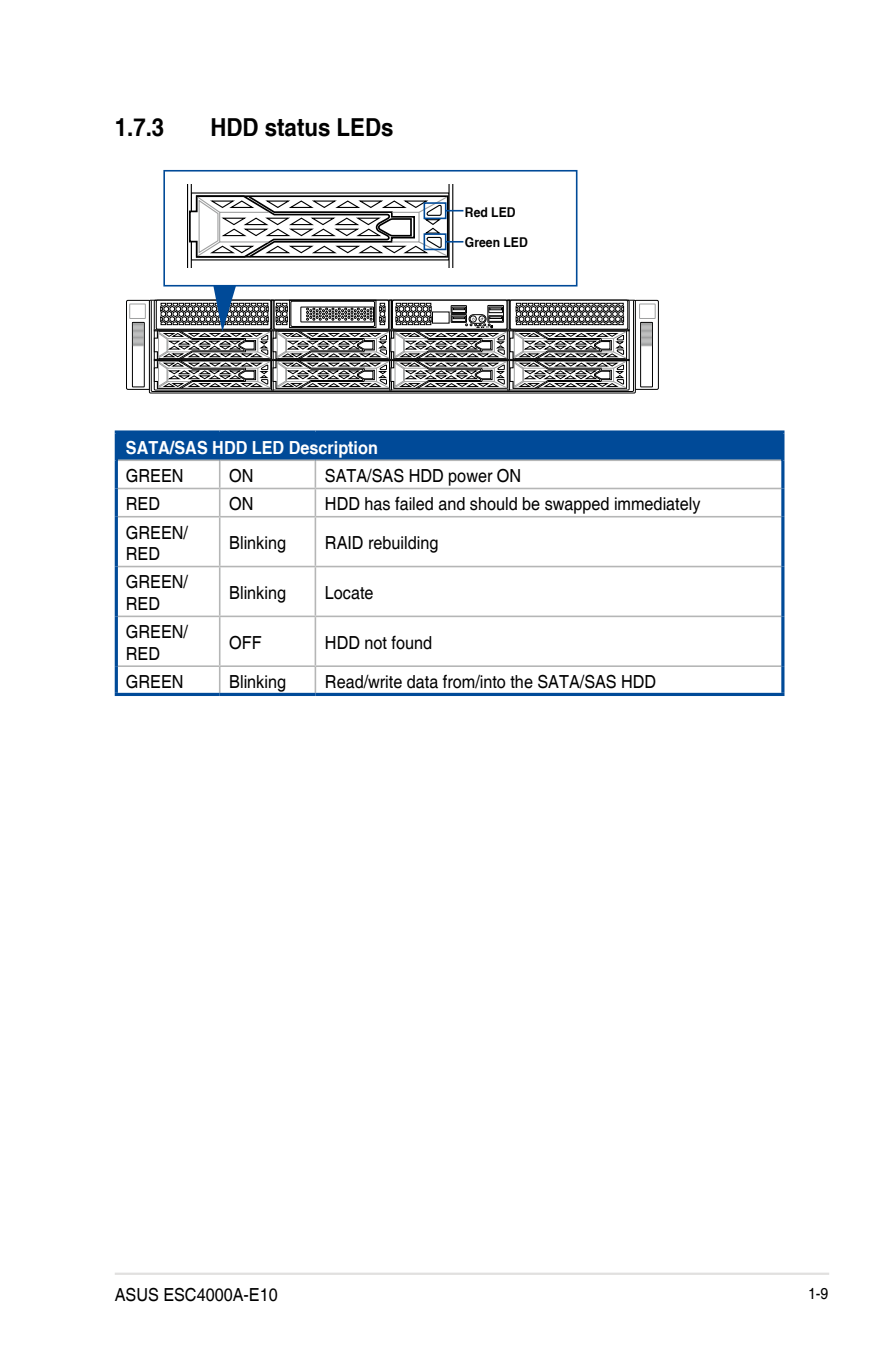
<style>
.page{position:relative;width:893px;height:1346px;background:#fff}
.page>*{position:absolute;margin:0;border:0;box-sizing:border-box;transform-origin:0 0}
.t1{font:700 24.75px "Helvetica cyr";color:#000;scale:.9 1}
.t2{font:18px/21.6px "Helvetica";color:#000;scale:.9 1}
.t3{font:700 18px "Helvetica cyr";color:#fff;scale:.9 1}
.t4{font:15.75px "Helvetica";color:#000;scale:.9 1}
.t5{font:700 13.5px "Helvetica cyr";color:#000;scale:.9 1}
</style>
<div class="page">
<hr style="left:115px;top:1272px;width:714px;height:3px;background:#e1e0df">
<div style="left:634px;top:300px;width:25px;height:90px;border:1px solid #000"></div>
<div style="left:639px;top:304px;width:16px;height:15px;border:1px solid #9fa0a0"></div>
<div style="left:640px;top:322px;width:13px;height:65px;border:1px solid #000"></div>
<svg style="left:641px;top:323px;width:11px;height:23px"></svg>
<svg style="left:126px;top:300px;width:24px;height:89px"></svg>
<div style="left:126px;top:300px;width:25px;height:90px;border:1px solid #000"></div>
<div style="left:129px;top:304px;width:17px;height:15px;border:1px solid #9fa0a0"></div>
<div style="left:132px;top:322px;width:12px;height:65px;background:#fff"></div>
<div style="left:132px;top:322px;width:13px;height:65px;border:1px solid #000"></div>
<svg style="left:133px;top:323px;width:11px;height:23px"></svg>
<div style="left:163px;top:170px;width:414px;height:116px;border:2px solid #004a98"></div>
<svg style="left:150px;top:285px;width:484px;height:107px"></svg>
<svg style="left:187px;top:184px;width:276px;height:83px"></svg>
<div style="left:116px;top:432px;width:667px;height:28px;background:#004a98"></div>
<hr style="left:118px;top:459px;width:102px;height:2px;background:#b5b6b6">
<hr style="left:220px;top:459px;width:95px;height:2px;background:#b5b6b6">
<hr style="left:315px;top:459px;width:466px;height:2px;background:#b5b6b6">
<hr style="left:118px;top:488px;width:102px;height:1px;background:#b5b6b6">
<hr style="left:220px;top:488px;width:95px;height:1px;background:#b5b6b6">
<svg style="left:219px;top:461px;width:1px;height:55px"></svg>
<hr style="left:315px;top:488px;width:466px;height:1px;background:#b5b6b6">
<svg style="left:315px;top:461px;width:1px;height:55px"></svg>
<hr style="left:118px;top:516px;width:102px;height:1px;background:#b5b6b6">
<hr style="left:220px;top:516px;width:95px;height:1px;background:#b5b6b6">
<hr style="left:219px;top:517px;width:1px;height:49px;background:#b5b6b6">
<hr style="left:315px;top:516px;width:466px;height:1px;background:#b5b6b6">
<hr style="left:315px;top:517px;width:1px;height:49px;background:#b5b6b6">
<hr style="left:118px;top:566px;width:102px;height:1px;background:#b5b6b6">
<hr style="left:220px;top:566px;width:95px;height:1px;background:#b5b6b6">
<hr style="left:219px;top:567px;width:1px;height:48px;background:#b5b6b6">
<hr style="left:315px;top:566px;width:466px;height:1px;background:#b5b6b6">
<hr style="left:315px;top:567px;width:1px;height:48px;background:#b5b6b6">
<hr style="left:118px;top:615px;width:102px;height:2px;background:#b5b6b6">
<hr style="left:220px;top:615px;width:95px;height:2px;background:#b5b6b6">
<hr style="left:219px;top:617px;width:1px;height:48px;background:#b5b6b6">
<hr style="left:315px;top:615px;width:466px;height:2px;background:#b5b6b6">
<hr style="left:315px;top:617px;width:1px;height:48px;background:#b5b6b6">
<hr style="left:118px;top:665px;width:102px;height:2px;background:#b5b6b6">
<hr style="left:220px;top:665px;width:95px;height:2px;background:#b5b6b6">
<svg style="left:219px;top:667px;width:1px;height:26px"></svg>
<hr style="left:315px;top:665px;width:466px;height:2px;background:#b5b6b6">
<svg style="left:315px;top:667px;width:1px;height:26px"></svg>
<svg style="left:115px;top:430px;width:105px;height:4px"></svg>
<hr style="left:115px;top:434px;width:3px;height:26px;background:#004a98">
<svg style="left:220px;top:430px;width:95px;height:2px"></svg>
<svg style="left:315px;top:430px;width:469px;height:4px;fill:#004a98"></svg>
<hr style="left:781px;top:434px;width:3px;height:26px;background:#004a98">
<hr style="left:115px;top:460px;width:3px;height:28px;background:#004a98">
<hr style="left:781px;top:460px;width:3px;height:28px;background:#004a98">
<hr style="left:115px;top:488px;width:3px;height:29px;background:#004a98">
<hr style="left:781px;top:488px;width:3px;height:29px;background:#004a98">
<hr style="left:115px;top:517px;width:3px;height:49px;background:#004a98">
<hr style="left:781px;top:517px;width:3px;height:49px;background:#004a98">
<hr style="left:115px;top:566px;width:3px;height:50px;background:#004a98">
<hr style="left:781px;top:566px;width:3px;height:50px;background:#004a98">
<hr style="left:115px;top:616px;width:3px;height:50px;background:#004a98">
<hr style="left:781px;top:616px;width:3px;height:50px;background:#004a98">
<hr style="left:115px;top:666px;width:3px;height:27px;background:#004a98">
<hr style="left:781px;top:666px;width:3px;height:27px;background:#004a98">
<hr style="left:115px;top:693px;width:105px;height:3px;background:#004a98">
<hr style="left:220px;top:693px;width:95px;height:3px;background:#004a98">
<hr style="left:315px;top:693px;width:469px;height:3px;background:#004a98">
<h1 class="t1" style="left:115px;top:113px;width:57px">1.7.3</h1>
<h1 class="t1" style="left:210px;top:113px;width:205px">HDD status LEDs</h1>
<p class="t5" style="left:465px;top:204px;width:58px">Red LED</p>
<p class="t5" style="left:465px;top:235px;width:71px">Green LED</p>
<p class="t3" style="left:126px;top:437px;width:282px">SATA/SAS HDD LED Description</p>
<p class="t2" style="left:126px;top:466px;width:66px">GREEN</p>
<p class="t2" style="left:229px;top:466px;width:29px">ON</p>
<p class="t2" style="left:325px;top:466px;width:220px">SATA/SAS HDD power ON</p>
<p class="t2" style="left:126px;top:494px;width:39px">RED</p>
<p class="t2" style="left:229px;top:494px;width:29px">ON</p>
<p class="t2" style="left:325px;top:494px;width:419px">HDD has failed and should be swapped immediately</p>
<p class="t2" style="left:126px;top:522px;width:71px">GREEN/<br>RED</p>
<p class="t2" style="left:229px;top:533px;width:65px">Blinking</p>
<p class="t2" style="left:325px;top:533px;width:128px">RAID rebuilding</p>
<p class="t2" style="left:126px;top:572px;width:71px">GREEN/<br>RED</p>
<p class="t2" style="left:229px;top:583px;width:65px">Blinking</p>
<p class="t2" style="left:325px;top:583px;width:56px">Locate</p>
<p class="t2" style="left:126px;top:622px;width:71px">GREEN/<br>RED</p>
<p class="t2" style="left:229px;top:632px;width:38px">OFF</p>
<p class="t2" style="left:325px;top:632px;width:121px">HDD not found</p>
<p class="t2" style="left:126px;top:671px;width:66px">GREEN</p>
<p class="t2" style="left:229px;top:671px;width:65px">Blinking</p>
<p class="t2" style="left:325px;top:671px;width:370px">Read/write data from/into the SATA/SAS HDD</p>
<p class="t2" style="left:115px;top:1284px;width:183px">ASUS ESC4000A-E10</p>
<p class="t4" style="left:808px;top:1284px;width:24px">1-9</p>
</div>
